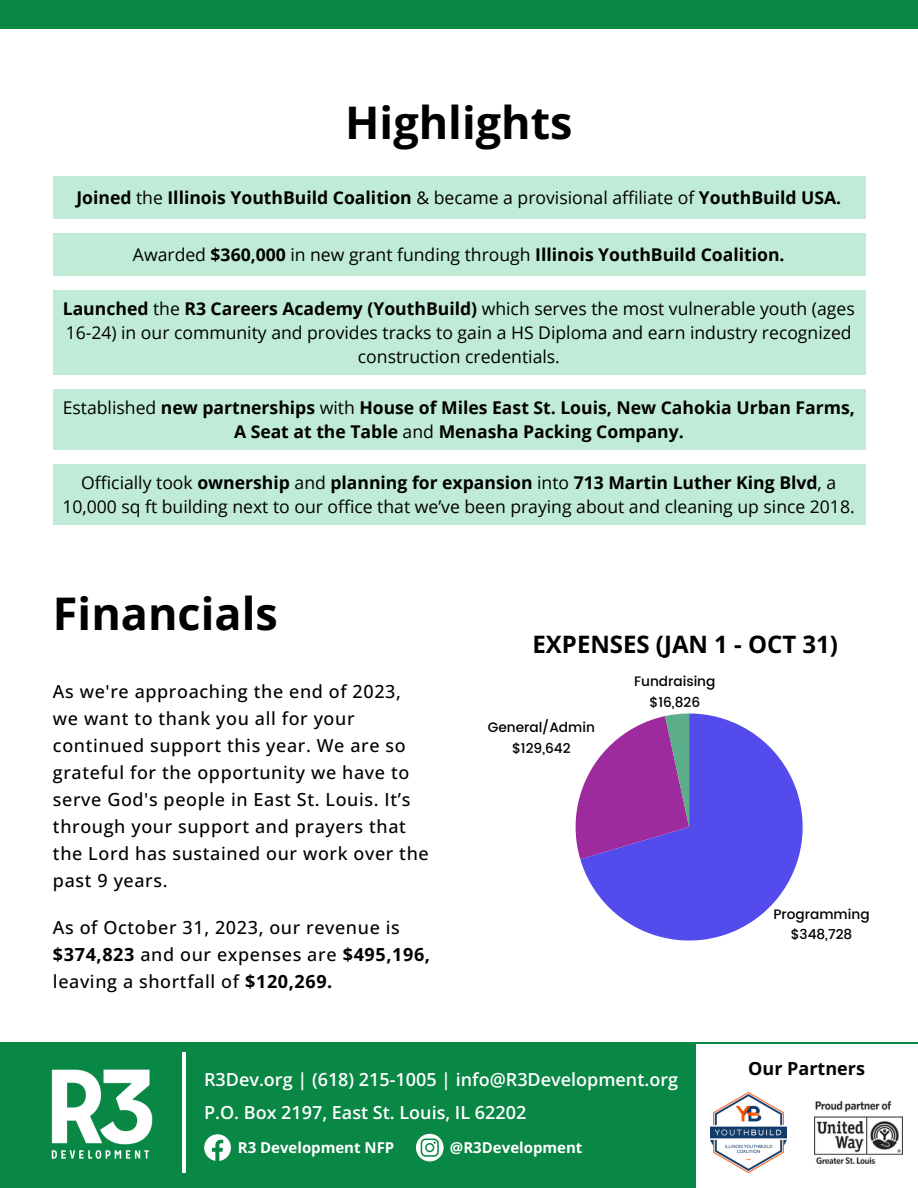
<style>
.page{position:relative;width:918px;height:1188px;background:#fff}
.page>*{position:absolute;margin:0;border:0;box-sizing:border-box;transform-origin:0 0}
.t1{font:700 45px "Open Sans";color:#000}
.t2{font:700 24px "Open Sans";color:#000}
.t3{font:500 18px/27px "Open Sans";letter-spacing:.035em;color:#000}
.t4{font:600 18px "Open Sans";color:#fff}
.t5{font:700 18px "Open Sans";color:#000}
.t6{font:17.55px/23.7px "Open Sans";color:#000;text-align:center}
.t7{font:700 17.55px/23.7px "Open Sans";color:#000;text-align:center}
.t8{font:700 15px "Open Sans";color:#fff}
.t9{font:500 13.65px "Poppins";color:#000}
.s1{font-weight:400}
.s2{font-weight:700}
</style>
<div class="page">
<div style="left:0;top:1042px;width:695px;height:146px;background:#098744"></div>
<img style="left:51px;top:1069px;width:102px;height:90px">
<svg style="left:580px;top:713px;width:223px;height:228px;fill:#534beb"></svg>
<svg style="left:576px;top:713px;width:113px;height:146px"></svg>
<div style="left:53px;top:177px;width:812px;height:42px;background:#bfebd7"></div>
<div style="left:53px;top:234px;width:812px;height:42px;background:#bfebd7"></div>
<div style="left:53px;top:291px;width:812px;height:84px;background:#bfebd7"></div>
<div style="left:53px;top:389px;width:812px;height:61px;background:#bfebd7"></div>
<div style="left:53px;top:465px;width:812px;height:60px;background:#bfebd7"></div>
<svg style="left:204px;top:1134px;width:27px;height:27px"></svg>
<svg style="left:416px;top:1134px;width:28px;height:27px"></svg>
<div style="left:0;top:0;width:918px;height:29px;background:#098744"></div>
<img style="left:711px;top:1093px;width:75px;height:80px">
<img style="left:815px;top:1102px;width:87px;height:62px">
<hr style="left:182px;top:1052px;width:4px;height:121px;background:#fff">
<hr style="left:693px;top:1042px;width:225px;height:1px;background:#098744">
<p class="t1" style="left:345px;top:91px;width:229px">Highlights</p>
<p class="t7" style="left:76px;top:185px;width:766px">Joined <span class="s1">the</span> Illinois YouthBuild Coalition <span class="s1">&amp; became a provisional affiliate of</span> YouthBuild USA.</p>
<p class="t7" style="left:133px;top:242px;width:653px"><span class="s1">Awarded</span> $360,000 <span class="s1">in new grant funding through</span> Illinois YouthBuild Coalition.</p>
<p class="t6" style="left:63px;top:297px;width:793px"><span class="s2">Launched</span> the <span class="s2">R3 Careers Academy (YouthBuild)</span> which serves the most vulnerable youth (ages<br>16-24) in our community and provides tracks to gain a HS Diploma and earn industry recognized construction credentials.</p>
<p class="t7" style="left:63px;top:396px;width:794px"><span class="s1">Established</span> new partnerships <span class="s1">with</span> House of Miles East St. Louis, New Cahokia Urban Farms,<br>A Seat at the Table <span class="s1">and</span> Menasha Packing Company.</p>
<p class="t6" style="left:62px;top:471px;width:794px">Officially took <span class="s2">ownership</span> and <span class="s2">planning for expansion</span> into <span class="s2">713 Martin Luther King Blvd</span>, a<br>10,000 sq ft building next to our office that we’ve been praying about and cleaning up since 2018.</p>
<p class="t1" style="left:53px;top:582px;width:226px">Financials</p>
<p class="t3" style="left:53px;top:678px;width:377px">As we're approaching the end of 2023, we want to thank you all for your continued support this year. We are so grateful for the opportunity we have to serve God's people in East St. Louis. It’s through your support and prayers that the Lord has sustained our work over the past 9 years.</p>
<p class="t3" style="left:53px;top:914px;width:379px">As of October 31, 2023, our revenue is <span class="s2">$374,823</span> and our expenses are <span class="s2">$495,196, </span>leaving a shortfall of <span class="s2">$120,269.</span></p>
<p class="t2" style="left:533px;top:627px;width:307px">EXPENSES (JAN 1 - OCT 31)</p>
<p class="t9" style="left:488px;top:720px;width:109px">General/Admin</p>
<p class="t9" style="left:512px;top:740px;width:60px">$129,642</p>
<p class="t9" style="left:634px;top:674px;width:83px">Fundraising</p>
<p class="t9" style="left:649px;top:694px;width:52px">$16,826</p>
<p class="t9" style="left:773px;top:906px;width:98px">Programming</p>
<p class="t9" style="left:791px;top:927px;width:63px">$348,728</p>
<p class="t4" style="left:204px;top:1067px;width:475px">R3Dev.org | (618) 215-1005 | info@R3Development.org</p>
<p class="t4" style="left:204px;top:1099px;width:324px">P.O. Box 2197, East St. Louis, IL 62202</p>
<p class="t8" style="left:238px;top:1137px;width:158px">R3 Development NFP</p>
<p class="t8" style="left:450px;top:1137px;width:134px">@R3Development</p>
<p class="t5" style="left:748px;top:1056px;width:118px">Our Partners</p>
</div>
